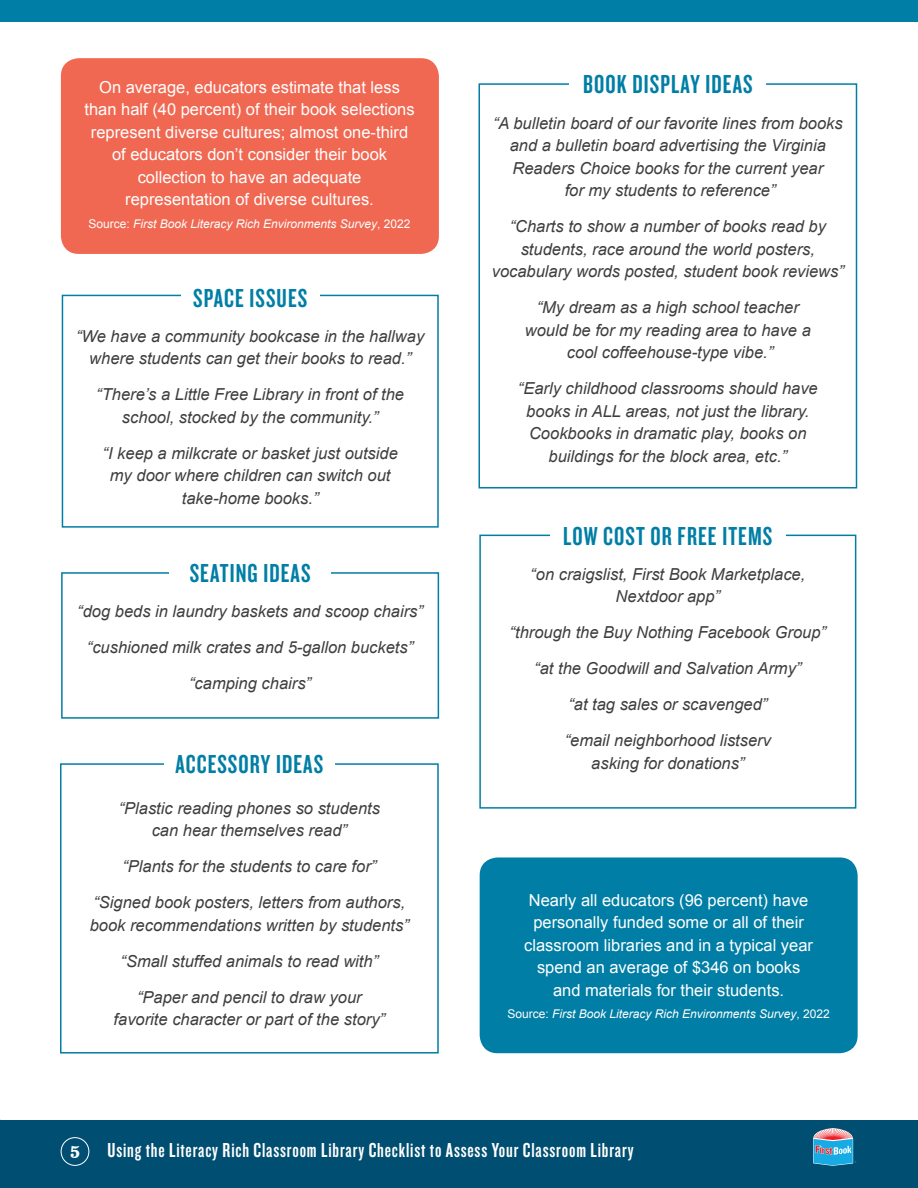
<style>
.page{position:relative;width:918px;height:1188px;background:#fff}
.page>*{position:absolute;margin:0;border:0;box-sizing:border-box;transform-origin:0 0}
.t1{font:27px "Knockout 48 Featherweight";letter-spacing:.04em;color:#007ea5}
.t2{font:21px "Knockout 48 Featherweight";letter-spacing:.04em;color:#fff}
.t3{font:18px "Clarendon";color:#fff}
.t4{font:italic 16.5px/22.5px "Arial";color:#3e3e3f;text-align:center}
.t5{font:16.5px/22.5px "Arial";color:#fff;text-align:center}
.t6{font:italic 12px "Arial";color:#fff}
.s1{font-style:normal}
</style>
<div class="page">
<div style="left:0;top:0;width:918px;height:22px;background:#007ea5"></div>
<div style="left:0;top:1120px;width:918px;height:68px;background:#004e71"></div>
<svg style="left:813px;top:1128px;width:43px;height:38px;background:#619cbd"></svg>
<div style="left:61px;top:1137px;width:28px;height:29px;border:1px solid #fff;border-radius:50%"></div>
<div style="left:61px;top:58px;width:378px;height:196px;background:#f06852;border-radius:18px"></div>
<div style="left:480px;top:857px;width:378px;height:196px;background:#007ea5;border-radius:18px"></div>
<div style="left:62px;top:295px;width:377px;height:233px;border:2px solid #007ea5"></div>
<div style="left:181px;top:274px;width:138px;height:43px;background:#fff"></div>
<div style="left:479px;top:535px;width:377px;height:274px;border:2px solid #007ea5"></div>
<div style="left:550px;top:507px;width:236px;height:47px;background:#fff"></div>
<div style="left:61px;top:572px;width:378px;height:147px;border:2px solid #007ea5"></div>
<div style="left:169px;top:544px;width:162px;height:47px;background:#fff"></div>
<div style="left:60px;top:763px;width:379px;height:291px;border:2px solid #007ea5"></div>
<div style="left:164px;top:740px;width:171px;height:47px;background:#fff"></div>
<div style="left:478px;top:83px;width:379px;height:406px;border:2px solid #007ea5"></div>
<div style="left:570px;top:60px;width:196px;height:47px;background:#fff"></div>
<p class="t5" style="left:85px;top:76px;width:332px">On average, educators estimate that less than half (40 percent) of their book selections represent diverse cultures; almost one-third</p>
<p class="t5" style="left:112px;top:144px;width:277px">of educators don’t consider their book collection to have an adequate</p>
<p class="t5" style="left:125px;top:189px;width:250px">representation of diverse cultures.</p>
<p class="t6" style="left:89px;top:216px;width:324px"><span class="s1">Source:</span> First Book Literacy Rich Environments Survey<span class="s1">, 2022</span></p>
<p class="t1" style="left:193px;top:281px;width:116px">SPACE ISSUES</p>
<p class="t4" style="left:76px;top:325px;width:350px">“We have a community bookcase in the hallway where students can get their books to read.”</p>
<p class="t4" style="left:96px;top:383px;width:309px">“There’s a Little Free Library in front of the</p>
<p class="t4" style="left:122px;top:406px;width:258px">school, stocked by the community.”</p>
<p class="t4" style="left:103px;top:442px;width:297px">“I keep a milkcrate or basket just outside</p>
<p class="t4" style="left:110px;top:464px;width:282px">my door where children can switch out</p>
<p class="t4" style="left:182px;top:487px;width:138px">take-home books.”</p>
<p class="t1" style="left:190px;top:557px;width:122px">SEATING IDEAS</p>
<p class="t4" style="left:77px;top:601px;width:347px">“dog beds in laundry baskets and scoop chairs”</p>
<p class="t4" style="left:87px;top:637px;width:328px">“cushioned milk crates and 5-gallon buckets”</p>
<p class="t4" style="left:189px;top:673px;width:123px">“camping chairs”</p>
<p class="t1" style="left:176px;top:748px;width:149px">ACCESSORY IDEAS</p>
<p class="t4" style="left:119px;top:797px;width:263px">“Plastic reading phones so students</p>
<p class="t4" style="left:152px;top:820px;width:197px">can hear themselves read”</p>
<p class="t4" style="left:122px;top:856px;width:256px">“Plants for the students to care for”</p>
<p class="t4" style="left:93px;top:892px;width:313px">“Signed book posters, letters from authors,</p>
<p class="t4" style="left:90px;top:914px;width:321px">book recommendations written by students”</p>
<p class="t4" style="left:121px;top:950px;width:259px">“Small stuffed animals to read with”</p>
<p class="t4" style="left:137px;top:986px;width:226px">“Paper and pencil to draw your</p>
<p class="t4" style="left:114px;top:1009px;width:273px">favorite character or part of the story”</p>
<p class="t1" style="left:583px;top:68px;width:171px">BOOK DISPLAY IDEAS</p>
<p class="t4" style="left:493px;top:112px;width:351px">“A bulletin board of our favorite lines from books and a bulletin board advertising the Virginia<br>Readers Choice books for the current year</p>
<p class="t4" style="left:565px;top:179px;width:212px">for my students to reference”</p>
<p class="t4" style="left:510px;top:215px;width:318px">“Charts to show a number of books read by students, race around the world posters,</p>
<p class="t4" style="left:492px;top:260px;width:354px">vocabulary words posted, student book reviews”</p>
<p class="t4" style="left:537px;top:296px;width:264px">“My dream as a high school teacher</p>
<p class="t4" style="left:525px;top:319px;width:288px">would be for my reading area to have a</p>
<p class="t4" style="left:567px;top:341px;width:208px">cool coffeehouse-type vibe.”</p>
<p class="t4" style="left:518px;top:377px;width:301px">“Early childhood classrooms should have</p>
<p class="t4" style="left:526px;top:400px;width:285px">books in ALL areas, not just the library.</p>
<p class="t4" style="left:529px;top:422px;width:279px">Cookbooks in dramatic play, books on</p>
<p class="t4" style="left:549px;top:445px;width:240px">buildings for the block area, etc.”</p>
<p class="t1" style="left:563px;top:519px;width:211px">LOW COST OR FREE ITEMS</p>
<p class="t4" style="left:530px;top:563px;width:277px">“on craigslist, First Book Marketplace,</p>
<p class="t4" style="left:616px;top:586px;width:106px">Nextdoor app”</p>
<p class="t4" style="left:510px;top:622px;width:318px">“through the Buy Nothing Facebook Group”</p>
<p class="t4" style="left:534px;top:658px;width:269px">“at the Goodwill and Salvation Army”</p>
<p class="t4" style="left:568px;top:694px;width:201px">“at tag sales or scavenged”</p>
<p class="t4" style="left:565px;top:730px;width:208px">“email neighborhood listserv</p>
<p class="t4" style="left:591px;top:752px;width:155px">asking for donations”</p>
<p class="t5" style="left:524px;top:889px;width:290px">Nearly all educators (96 percent) have personally funded some or all of their classroom libraries and in a typical year</p>
<p class="t5" style="left:537px;top:956px;width:265px">spend an average of $346 on books</p>
<p class="t5" style="left:553px;top:979px;width:233px">and materials for their students.</p>
<p class="t6" style="left:508px;top:1006px;width:324px"><span class="s1">Source:</span> First Book Literacy Rich Environments Survey<span class="s1">, 2022</span></p>
<p class="t3" style="left:70px;top:1141px;width:12px">5</p>
<p class="t2" style="left:108px;top:1138px;width:528px">Using the Literacy Rich Classroom Library Checklist to Assess Your Classroom Library</p>
</div>
